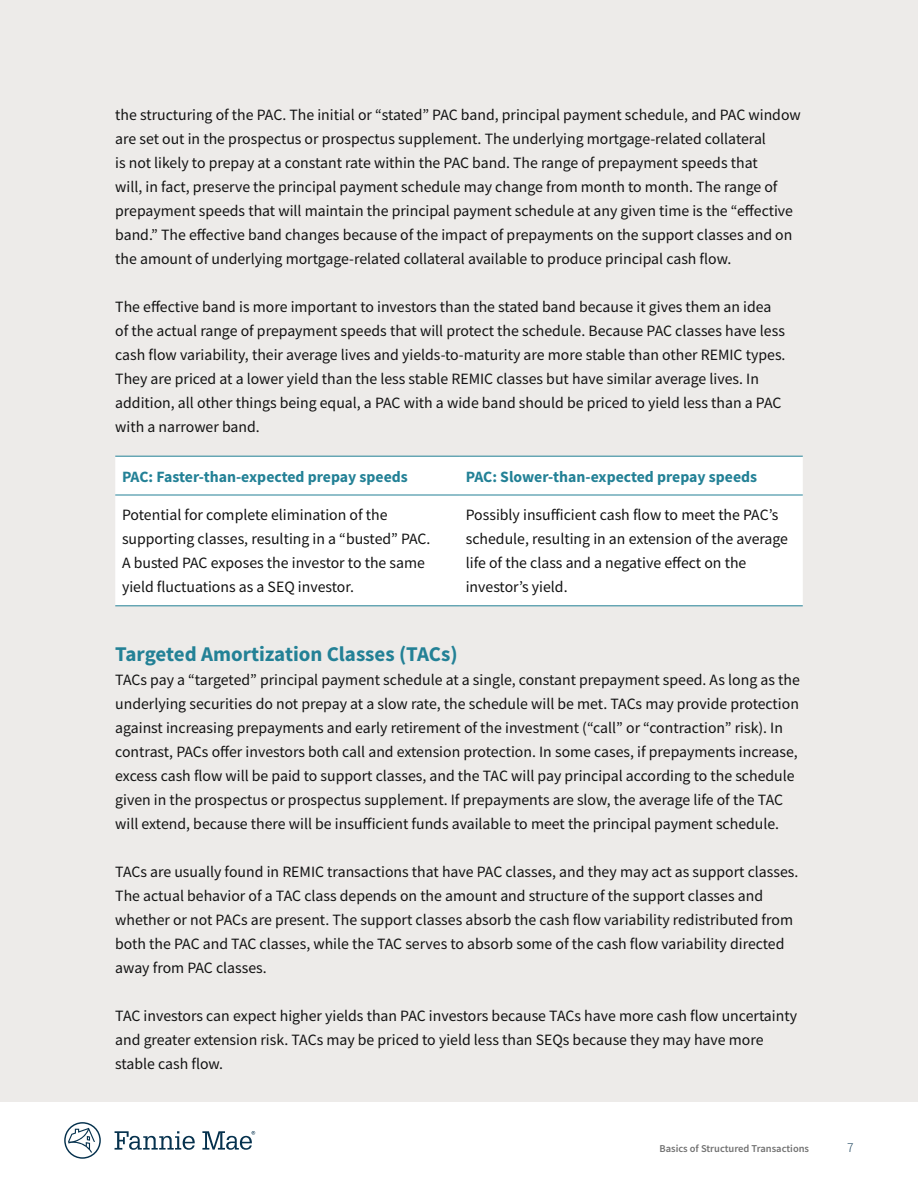
<style>
.page{position:relative;width:918px;height:1188px;background:#fff}
.page>*{position:absolute;margin:0;border:0;box-sizing:border-box;transform-origin:0 0}
.t1{font:700 21px "Source Sans Pro";color:#238196}
.H4-text_inset{font:15.75px/24px "Source Sans Pro";color:#121212}
.Table_header{font:700 15.75px "Source Sans Pro";color:#238196}
.t2{font:300 13.5px "Source Sans Pro";color:#05314d}
.t3{font:600 10.5px "Source Sans Pro";color:#717171}
</style>
<div class="page">
<svg style="left:64px;top:1122px;width:37px;height:37px"></svg>
<svg style="left:115px;top:1131px;width:140px;height:19px"></svg>
<div style="left:0;top:0;width:918px;height:1101px;background:#edebe9"></div>
<div style="left:115px;top:457px;width:688px;height:148px;background:#fff"></div>
<hr style="left:115px;top:495px;width:344px;height:1px;background:#238196">
<hr style="left:459px;top:495px;width:344px;height:1px;background:#238196">
<hr style="left:115px;top:456px;width:344px;height:1px;background:#238196">
<hr style="left:459px;top:456px;width:344px;height:1px;background:#238196">
<hr style="left:115px;top:605px;width:344px;height:1px;background:#238196">
<hr style="left:459px;top:605px;width:344px;height:1px;background:#238196">
<p class="H4-text_inset" style="left:115px;top:102px;width:687px">the structuring of the PAC. The initial or “stated” PAC band, principal payment schedule, and PAC window are set out in the prospectus or prospectus supplement. The underlying mortgage-related collateral<br>is not likely to prepay at a constant rate within the PAC band. The range of prepayment speeds that<br>will, in fact, preserve the principal payment schedule may change from month to month. The range of prepayment speeds that will maintain the principal payment schedule at any given time is the “effective band.” The effective band changes because of the impact of prepayments on the support classes and on the amount of underlying mortgage-related collateral available to produce principal cash flow.</p>
<p class="H4-text_inset" style="left:115px;top:294px;width:672px">The effective band is more important to investors than the stated band because it gives them an idea of the actual range of prepayment speeds that will protect the schedule. Because PAC classes have less cash flow variability, their average lives and yields-to-maturity are more stable than other REMIC types.<br>They are priced at a lower yield than the less stable REMIC classes but have similar average lives. In addition, all other things being equal, a PAC with a wide band should be priced to yield less than a PAC with a narrower band.</p>
<p class="Table_header" style="left:122px;top:466px;width:287px">PAC: Faster-than-expected prepay speeds</p>
<p class="Table_header" style="left:466px;top:466px;width:293px">PAC: Slower-than-expected prepay speeds</p>
<p class="H4-text_inset" style="left:122px;top:503px;width:310px">Potential for complete elimination of the supporting classes, resulting in a “busted” PAC.<br>A busted PAC exposes the investor to the same yield fluctuations as a SEQ investor.</p>
<p class="H4-text_inset" style="left:466px;top:503px;width:324px">Possibly insufficient cash flow to meet the PAC’s schedule, resulting in an extension of the average life of the class and a negative effect on the investor’s yield.</p>
<h4 class="t1" style="left:115px;top:640px;width:344px">Targeted Amortization Classes (TACs)</h4>
<p class="H4-text_inset" style="left:115px;top:668px;width:686px">TACs pay a “targeted” principal payment schedule at a single, constant prepayment speed. As long as the underlying securities do not prepay at a slow rate, the schedule will be met. TACs may provide protection against increasing prepayments and early retirement of the investment (“call” or “contraction” risk). In contrast, PACs offer investors both call and extension protection. In some cases, if prepayments increase, excess cash flow will be paid to support classes, and the TAC will pay principal according to the schedule given in the prospectus or prospectus supplement. If prepayments are slow, the average life of the TAC will extend, because there will be insufficient funds available to meet the principal payment schedule.</p>
<p class="H4-text_inset" style="left:115px;top:860px;width:685px">TACs are usually found in REMIC transactions that have PAC classes, and they may act as support classes.<br>The actual behavior of a TAC class depends on the amount and structure of the support classes and whether or not PACs are present. The support classes absorb the cash flow variability redistributed from both the PAC and TAC classes, while the TAC serves to absorb some of the cash flow variability directed away from PAC classes.</p>
<p class="H4-text_inset" style="left:115px;top:1004px;width:683px">TAC investors can expect higher yields than PAC investors because TACs have more cash flow uncertainty and greater extension risk. TACs may be priced to yield less than SEQs because they may have more stable cash flow.</p>
<p class="t3" style="left:659px;top:1141px;width:151px">Basics of Structured Transactions</p>
<p class="t2" style="left:847px;top:1139px;width:8px">7</p>
</div>
